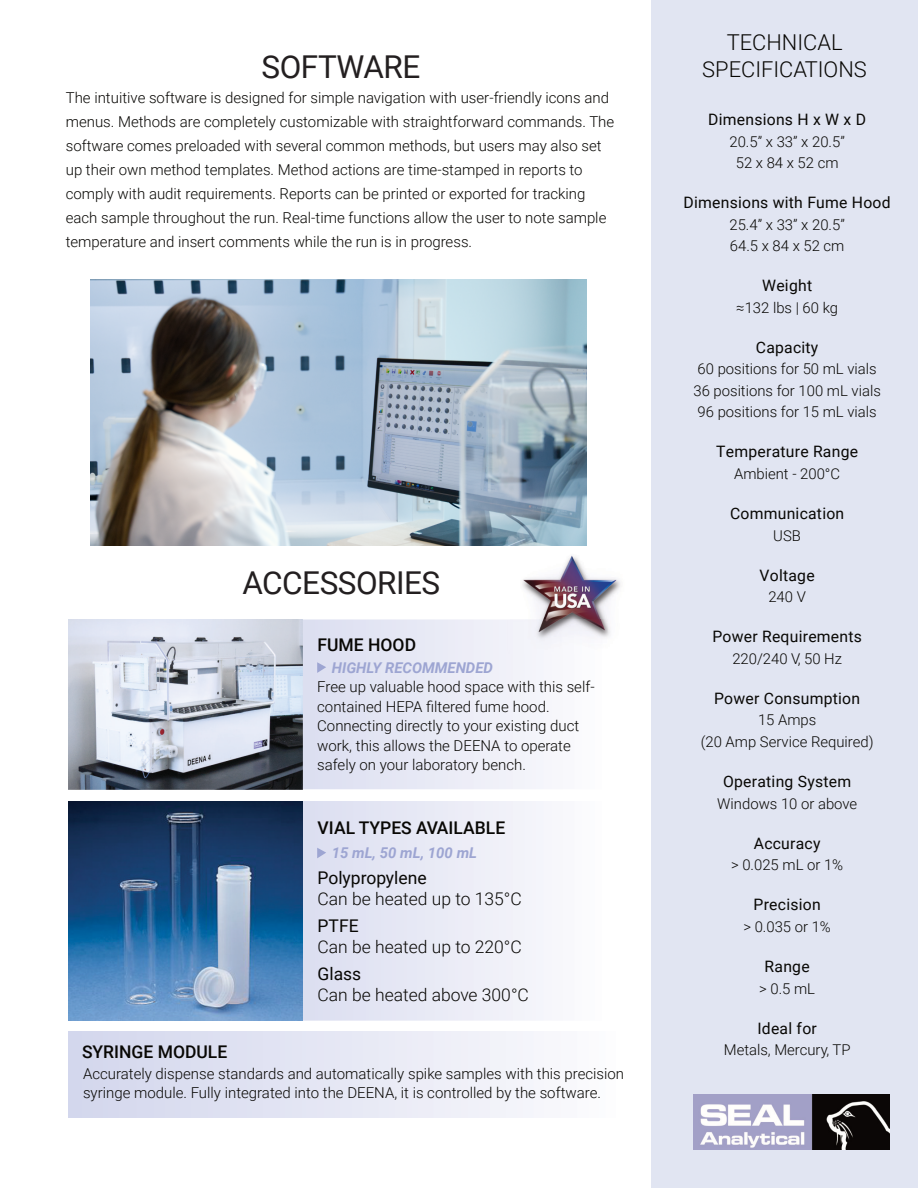
<style>
.page{position:relative;width:918px;height:1188px;background:#fff}
.page>*{position:absolute;margin:0;border:0;box-sizing:border-box;transform-origin:0 0}
.t1{font:31.5px "Roboto";letter-spacing:-.015em;color:#231f20}
.t2{font:300 21.9px/27px "Roboto";color:#080704;text-align:center}
.t3{font:300 17.55px "Roboto";color:#080704}
.t4{font:500 17.55px "Roboto";color:#080704}
.t5{font:17.55px "Roboto";color:#080704}
.t6{font:15.75px "Roboto";letter-spacing:.015em;color:#080704}
.t7{font:300 15px/24px "Roboto";color:#080704}
.t8{font:300 14.85px/21.5px "Roboto";color:#080704;text-align:center}
.t9{font:italic 700 14.85px "Roboto";color:#9da5d2}
</style>
<div class="page">
<img style="left:522px;top:555px;width:99px;height:82px">
<div style="left:651px;top:0;width:267px;height:1188px;background:#e1e5f2"></div>
<img style="left:302px;top:801px;width:241px;height:219px">
<img style="left:302px;top:619px;width:241px;height:170px">
<img style="left:510px;top:619px;width:97px;height:35px">
<svg style="left:317px;top:662px;width:9px;height:11px"></svg>
<img style="left:69px;top:801px;width:233px;height:219px">
<svg style="left:317px;top:848px;width:9px;height:10px"></svg>
<img style="left:69px;top:619px;width:233px;height:170px">
<img style="left:91px;top:280px;width:495px;height:266px">
<img style="left:693px;top:1094px;width:197px;height:55px">
<h1 class="t1" style="left:262px;top:54px;width:160px">SOFTWARE</h1>
<p class="t7" style="left:66px;top:87px;width:550px">The intuitive software is designed for simple navigation with user-friendly icons and menus. Methods are completely customizable with straightforward commands. The software comes preloaded with several common methods, but users may also set up their own method templates. Method actions are time-stamped in reports to comply with audit requirements. Reports can be printed or exported for tracking each sample throughout the run. Real-time functions allow the user to note sample temperature and insert comments while the run is in progress.</p>
<h1 class="t1" style="left:242px;top:570px;width:199px">ACCESSORIES</h1>
<p class="t4" style="left:318px;top:637px;width:100px">FUME HOOD</p>
<p class="t9" style="left:332px;top:661px;width:163px">HIGHLY RECOMMENDED</p>
<p class="t7" style="left:317px;top:679px;width:279px;line-height:19.5px">Free up valuable hood space with this self&shy;contained HEPA filtered fume hood.<br>Connecting directly to your existing duct work, this allows the DEENA to operate safely on your laboratory bench.</p>
<p class="t4" style="left:318px;top:821px;width:189px">VIAL TYPES AVAILABLE</p>
<p class="t9" style="left:332px;top:847px;width:147px">15 mL, 50 mL, 100 mL</p>
<p class="t4" style="left:82px;top:1045px;width:147px">SYRINGE MODULE</p>
<p class="t5" style="left:318px;top:871px;width:111px">Polypropylene</p>
<p class="t3" style="left:318px;top:892px;width:206px">Can be heated up to 135°C</p>
<p class="t5" style="left:318px;top:918px;width:43px">PTFE</p>
<p class="t3" style="left:318px;top:939px;width:206px">Can be heated up to 220°C</p>
<p class="t5" style="left:318px;top:966px;width:45px">Glass</p>
<p class="t3" style="left:318px;top:987px;width:213px">Can be heated above 300°C</p>
<p class="t7" style="left:83px;top:1065px;width:543px;line-height:19.5px">Accurately dispense standards and automatically spike samples with this precision syringe module. Fully integrated into the DEENA, it is controlled by the software.</p>
<h2 class="t2" style="left:702px;top:31px;width:166px">TECHNICAL<br>SPECIFICATIONS</h2>
<p class="t6" style="left:708px;top:113px;width:159px">Dimensions H x W x D</p>
<p class="t8" style="left:729px;top:132px;width:117px">20.5” x 33” x 20.5”<br>52 x 84 x 52 cm</p>
<p class="t6" style="left:684px;top:196px;width:209px">Dimensions with Fume Hood</p>
<p class="t8" style="left:729px;top:215px;width:117px;text-align:left">25.4” x 33” x 20.5”<br>64.5 x 84 x 52 cm</p>
<p class="t6" style="left:762px;top:279px;width:51px">Weight</p>
<p class="t8" style="left:736px;top:298px;width:103px">≈132 lbs | 60 kg</p>
<p class="t6" style="left:756px;top:341px;width:64px">Capacity</p>
<p class="t8" style="left:693px;top:360px;width:189px;text-align:left">60 positions for 50 mL vials<br>36 positions for 100 mL vials<br>96 positions for 15 mL vials</p>
<p class="t6" style="left:716px;top:446px;width:143px">Temperature Range</p>
<p class="t8" style="left:734px;top:465px;width:108px">Ambient - 200°C</p>
<p class="t6" style="left:730px;top:507px;width:116px">Communication</p>
<p class="t8" style="left:773px;top:526px;width:29px">USB</p>
<p class="t6" style="left:760px;top:569px;width:57px">Voltage</p>
<p class="t8" style="left:768px;top:588px;width:39px">240 V</p>
<p class="t6" style="left:712px;top:630px;width:151px">Power Requirements</p>
<p class="t8" style="left:732px;top:649px;width:111px">220/240 V, 50 Hz</p>
<p class="t6" style="left:714px;top:692px;width:148px">Power Consumption</p>
<p class="t8" style="left:701px;top:711px;width:174px">15 Amps<br>(20 Amp Service Required)</p>
<p class="t6" style="left:723px;top:775px;width:129px">Operating System</p>
<p class="t8" style="left:717px;top:794px;width:141px">Windows 10 or above</p>
<p class="t6" style="left:754px;top:837px;width:68px">Accuracy</p>
<p class="t8" style="left:731px;top:856px;width:114px">&gt; 0.025 mL or 1%</p>
<p class="t6" style="left:754px;top:899px;width:69px">Precision</p>
<p class="t8" style="left:743px;top:918px;width:89px">&gt; 0.035 or 1%</p>
<p class="t6" style="left:765px;top:960px;width:47px">Range</p>
<p class="t8" style="left:759px;top:979px;width:57px">&gt; 0.5 mL</p>
<p class="t6" style="left:757px;top:1022px;width:61px">Ideal for</p>
<p class="t8" style="left:724px;top:1041px;width:128px">Metals, Mercury, TP</p>
</div>
